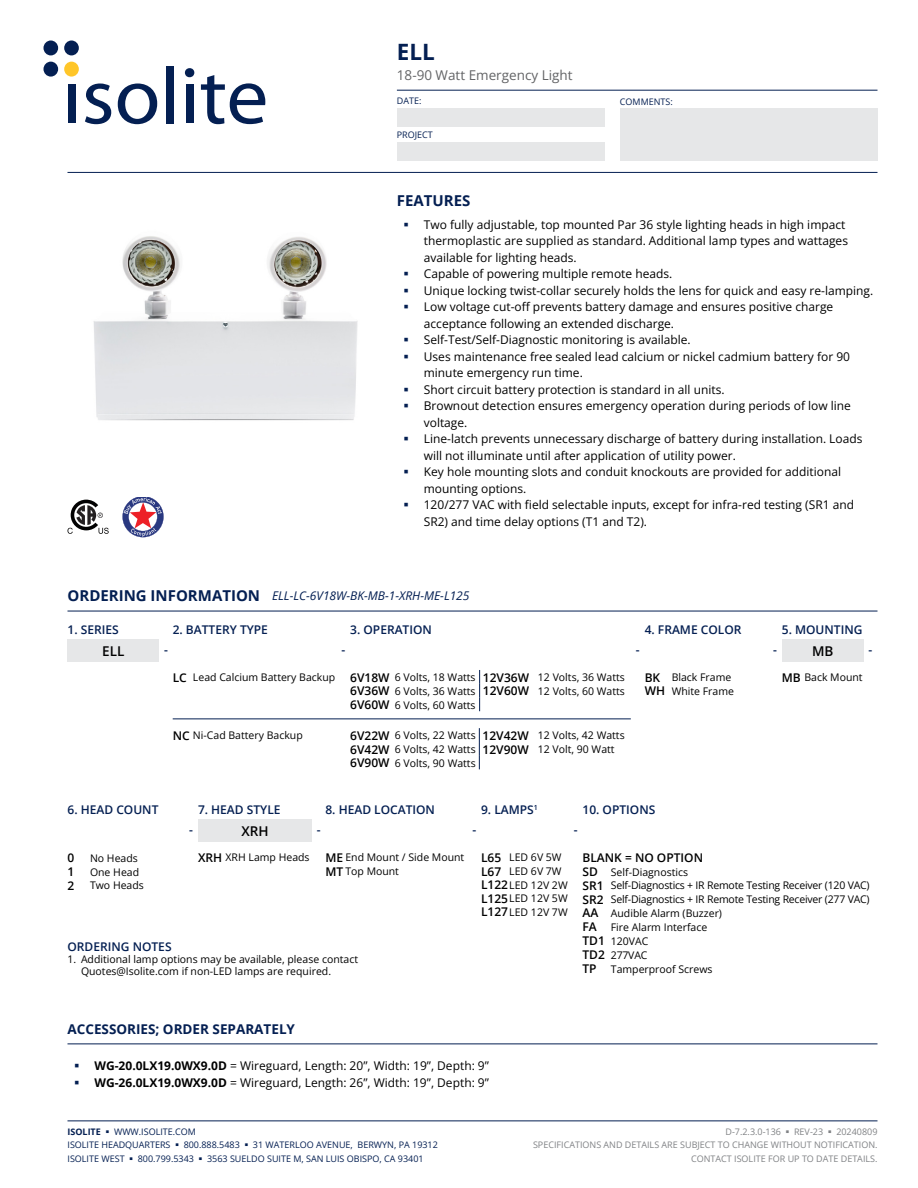
<style>
.page{position:relative;width:918px;height:1188px;background:#fff}
.page>*{position:absolute;margin:0;border:0;box-sizing:border-box;transform-origin:0 0}
.t1{font:700 22.5px "Open Sans";color:#041f52}
.t2{font:700 15px "Open Sans";color:#041f52}
.t3{font:700 13.5px "Open Sans";color:#041f52}
.t4{font:13.5px "Open Sans";color:#636466}
.t5{font:600 13.5px "Open Sans";color:#000}
.t6{font:12px/16.5px "Open Sans";color:#000}
.t7{font:600 12px "Open Sans";color:#041f52}
.t8{font:italic 12px "Open Sans";color:#041f52}
.t9{font:600 12px "Open Sans";color:#000}
.t10{font:10.5px/13.8px "Open Sans";color:#000}
.t11{font:10.5px/13.8px "Open Sans";letter-spacing:-.02em;color:#000}
.t12{font:9px/13.5px "Open Sans";color:#041f52}
.t13{font:9px/13.5px "Open Sans";color:#808285;text-align:right}
.t14{font:600 7.05px "Open Sans";color:#041f52}
.s1{font-weight:700;font-style:normal;font-size:15px}
.s2{font-weight:600;font-size:12px}
.s3{font-weight:700}
</style>
<div class="page">
<div style="left:397px;top:108px;width:208px;height:19px;background:#e6e7e8"></div>
<div style="left:397px;top:142px;width:208px;height:19px;background:#e6e7e8"></div>
<div style="left:620px;top:108px;width:258px;height:53px;background:#e6e7e8"></div>
<hr style="left:397px;top:90px;width:481px;height:1px;background:#041f52">
<hr style="left:68px;top:172px;width:810px;height:1px;background:#041f52">
<div style="left:68px;top:84px;width:7px;height:39px;background:#041f52"></div>
<svg style="left:85px;top:84px;width:26px;height:40px"></svg>
<svg style="left:118px;top:84px;width:39px;height:40px"></svg>
<div style="left:166px;top:66px;width:8px;height:57px;background:#041f52"></div>
<div style="left:185px;top:68px;width:9px;height:9px;background:#041f52;border-radius:50%"></div>
<div style="left:186px;top:84px;width:7px;height:39px;background:#041f52"></div>
<svg style="left:201px;top:75px;width:64px;height:49px"></svg>
<div style="left:44px;top:40px;width:14px;height:15px;background:#041f52;border-radius:50%"></div>
<div style="left:64px;top:40px;width:15px;height:15px;background:#041f52;border-radius:50%"></div>
<div style="left:44px;top:62px;width:14px;height:15px;background:#041f52;border-radius:50%"></div>
<div style="left:64px;top:62px;width:15px;height:15px;background:#ffc629;border-radius:50%"></div>
<hr style="left:68px;top:1120px;width:810px;height:1px;background:#041f52">
<hr style="left:68px;top:611px;width:810px;height:1px;background:#041f52">
<div style="left:68px;top:639px;width:91px;height:23px;background:#e6e7e8"></div>
<svg style="left:479px;top:670px;width:1px;height:41px"></svg>
<svg style="left:479px;top:728px;width:1px;height:41px"></svg>
<div style="left:782px;top:639px;width:82px;height:23px;background:#e6e7e8"></div>
<hr style="left:173px;top:719px;width:458px;height:1px;background:#041f52">
<hr style="left:68px;top:1044px;width:810px;height:1px;background:#041f52">
<svg style="left:122px;top:497px;width:42px;height:40px"></svg>
<div style="left:198px;top:819px;width:114px;height:23px;background:#e6e7e8"></div>
<svg style="left:68px;top:500px;width:41px;height:34px"></svg>
<img style="left:93px;top:236px;width:265px;height:185px">
<h1 class="t1" style="left:397px;top:36px;width:40px">ELL</h1>
<p class="t4" style="left:397px;top:66px;width:177px">18-90 Watt Emergency Light</p>
<p class="t12" style="left:397px;top:93px;width:26px">DATE:</p>
<p class="t12" style="left:620px;top:95px;width:54px">COMMENTS:</p>
<p class="t12" style="left:397px;top:127px;width:38px">PROJECT</p>
<p class="t2" style="left:397px;top:190px;width:75px">FEATURES</p>
<p class="t6" style="left:424px;top:216px;width:451px">Two fully adjustable, top mounted Par 36 style lighting heads in high impact thermoplastic are supplied as standard. Additional lamp types and wattages available for lighting heads.<br>Capable of powering multiple remote heads.<br>Unique locking twist-collar securely holds the lens for quick and easy re-lamping.<br>Low voltage cut-off prevents battery damage and ensures positive charge acceptance following an extended discharge.<br>Self-Test/Self-Diagnostic monitoring is available.<br>Uses maintenance free sealed lead calcium or nickel cadmium battery for 90 minute emergency run time.<br>Short circuit battery protection is standard in all units.<br>Brownout detection ensures emergency operation during periods of low line voltage.<br>Line-latch prevents unnecessary discharge of battery during installation. Loads will not illuminate until after application of utility power.<br>Key hole mounting slots and conduit knockouts are provided for additional mounting options.<br>120/277 VAC with field selectable inputs, except for infra-red testing (SR1 and SR2) and time delay options (T1 and T2).</p>
<p class="t8" style="left:68px;top:588px;width:404px"><span class="s1">ORDERING INFORMATION</span> ELL-LC-6V18W-BK-MB-1-XRH-ME-L125</p>
<p class="t7" style="left:173px;top:621px;width:97px">2. BATTERY TYPE</p>
<p class="t7" style="left:645px;top:621px;width:98px">4. FRAME COLOR</p>
<p class="t7" style="left:350px;top:621px;width:83px">3. OPERATION</p>
<p class="t7" style="left:782px;top:621px;width:82px">5. MOUNTING</p>
<p class="t7" style="left:68px;top:621px;width:53px">1. SERIES</p>
<p class="t5" style="left:102px;top:641px;width:24px">ELL</p>
<p class="t7" style="left:342px;top:641px;width:5px">-</p>
<p class="t5" style="left:812px;top:641px;width:23px">MB</p>
<p class="t7" style="left:868px;top:641px;width:5px">-</p>
<p class="t10" style="left:782px;top:670px;width:82px"><span class="s2">MB</span> Back Mount</p>
<p class="t7" style="left:164px;top:641px;width:5px">-</p>
<p class="t7" style="left:636px;top:641px;width:5px">-</p>
<p class="t7" style="left:773px;top:641px;width:5px">-</p>
<p class="t10" style="left:173px;top:670px;width:164px"><span class="s2">LC</span> Lead Calcium Battery Backup</p>
<p class="t10" style="left:645px;top:670px;width:91px"><span class="s2">BK</span> Black Frame<br><span class="s2">WH</span> White Frame</p>
<p class="t10" style="left:350px;top:670px;width:276px;text-align:justify"><span class="s2">6V18W</span> 6 Volts, 18 Watts <span class="s2">12V36W</span> 12 Volts, 36 Watts <span class="s2">6V36W</span> 6 Volts, 36 Watts <span class="s2">12V60W</span> 12 Volts, 60 Watts <span class="s2">6V60W</span> 6 Volts, 60 Watts</p>
<p class="t10" style="left:350px;top:728px;width:276px"><span class="s2">6V22W</span> 6 Volts, 22 Watts <span class="s2">12V42W</span> 12 Volts, 42 Watts<br><span class="s2">6V42W</span> 6 Volts, 42 Watts <span class="s2">12V90W</span> 12 Volt, 90 Watt<br><span class="s2">6V90W</span> 6 Volts, 90 Watts</p>
<p class="t10" style="left:173px;top:728px;width:132px"><span class="s2">NC</span> Ni-Cad Battery Backup</p>
<p class="t14" style="left:534px;top:803px;width:5px">1</p>
<p class="t7" style="left:68px;top:802px;width:92px">6. HEAD COUNT</p>
<p class="t7" style="left:198px;top:802px;width:84px">7. HEAD STYLE</p>
<p class="t7" style="left:325px;top:802px;width:111px">8. HEAD LOCATION</p>
<p class="t7" style="left:481px;top:802px;width:54px">9. LAMPS</p>
<p class="t7" style="left:583px;top:802px;width:74px">10. OPTIONS</p>
<p class="t7" style="left:189px;top:821px;width:5px">-</p>
<p class="t5" style="left:241px;top:822px;width:29px">XRH</p>
<p class="t7" style="left:317px;top:821px;width:5px">-</p>
<p class="t7" style="left:472px;top:821px;width:5px">-</p>
<p class="t7" style="left:574px;top:821px;width:5px">-</p>
<p class="t9" style="left:68px;top:849px;width:8px">0</p>
<p class="t10" style="left:90px;top:851px;width:49px">No Heads</p>
<p class="t9" style="left:68px;top:863px;width:8px">1</p>
<p class="t10" style="left:90px;top:865px;width:51px">One Head</p>
<p class="t9" style="left:68px;top:877px;width:8px">2</p>
<p class="t10" style="left:90px;top:878px;width:55px">Two Heads</p>
<p class="t10" style="left:198px;top:850px;width:113px"><span class="s2">XRH</span> XRH Lamp Heads</p>
<p class="t9" style="left:583px;top:849px;width:122px">BLANK = NO OPTION</p>
<p class="t11" style="left:583px;top:865px;width:289px"><span class="s2">SD</span> Self-Diagnostics<br><span class="s2">SR1</span> Self-Diagnostics + IR Remote Testing Receiver (120 VAC)<br><span class="s2">SR2</span> Self-Diagnostics + IR Remote Testing Receiver (277 VAC)<br><span class="s2">AA</span> Audible Alarm (Buzzer)<br><span class="s2">FA</span> Fire Alarm Interface<br><span class="s2">TD1</span> 120VAC<br><span class="s2">TD2</span> 277VAC<br><span class="s2">TP</span> Tamperproof Screws</p>
<p class="t10" style="left:481px;top:851px;width:88px"><span class="s2">L65</span> LED 6V 5W<br><span class="s2">L67</span> LED 6V 7W<br><span class="s2">L122</span>LED 12V 2W<br><span class="s2">L125</span>LED 12V 5W<br><span class="s2">L127</span>LED 12V 7W</p>
<p class="t10" style="left:325px;top:850px;width:140px"><span class="s2">ME</span> End Mount / Side Mount<br><span class="s2">MT</span> Top Mount</p>
<p class="t7" style="left:68px;top:939px;width:106px">ORDERING NOTES</p>
<p class="t10" style="left:81px;top:953px;width:279px;line-height:12px;text-indent:-14px">1. Additional lamp options may be available, please contact<br>Quotes@Isolite.com if non-LED lamps are required.</p>
<p class="t3" style="left:68px;top:1019px;width:229px">ACCESSORIES; ORDER SEPARATELY</p>
<p class="t6" style="left:94px;top:1058px;width:396px"><span class="s3">WG-20.0LX19.0WX9.0D</span> = Wireguard, Length: 20”, Width: 19”, Depth: 9”<br><span class="s3">WG-26.0LX19.0WX9.0D</span> = Wireguard, Length: 26”, Width: 19”, Depth: 9”</p>
<p class="t12" style="left:68px;top:1125px;width:372px"><span class="s3">ISOLITE</span> ▪ WWW.ISOLITE.COM<br>ISOLITE HEADQUARTERS ▪ 800.888.5483 ▪ 31 WATERLOO AVENUE, BERWYN, PA 19312<br>ISOLITE WEST ▪ 800.799.5343 ▪ 3563 SUELDO SUITE M, SAN LUIS OBISPO, CA 93401</p>
<p class="t13" style="left:533px;top:1125px;width:346px">D-7.2.3.0-136 ▪ REV-23 ▪ 20240809<br>SPECIFICATIONS AND DETAILS ARE SUBJECT TO CHANGE WITHOUT NOTIFICATION.<br>CONTACT ISOLITE FOR UP TO DATE DETAILS.</p>
</div>
